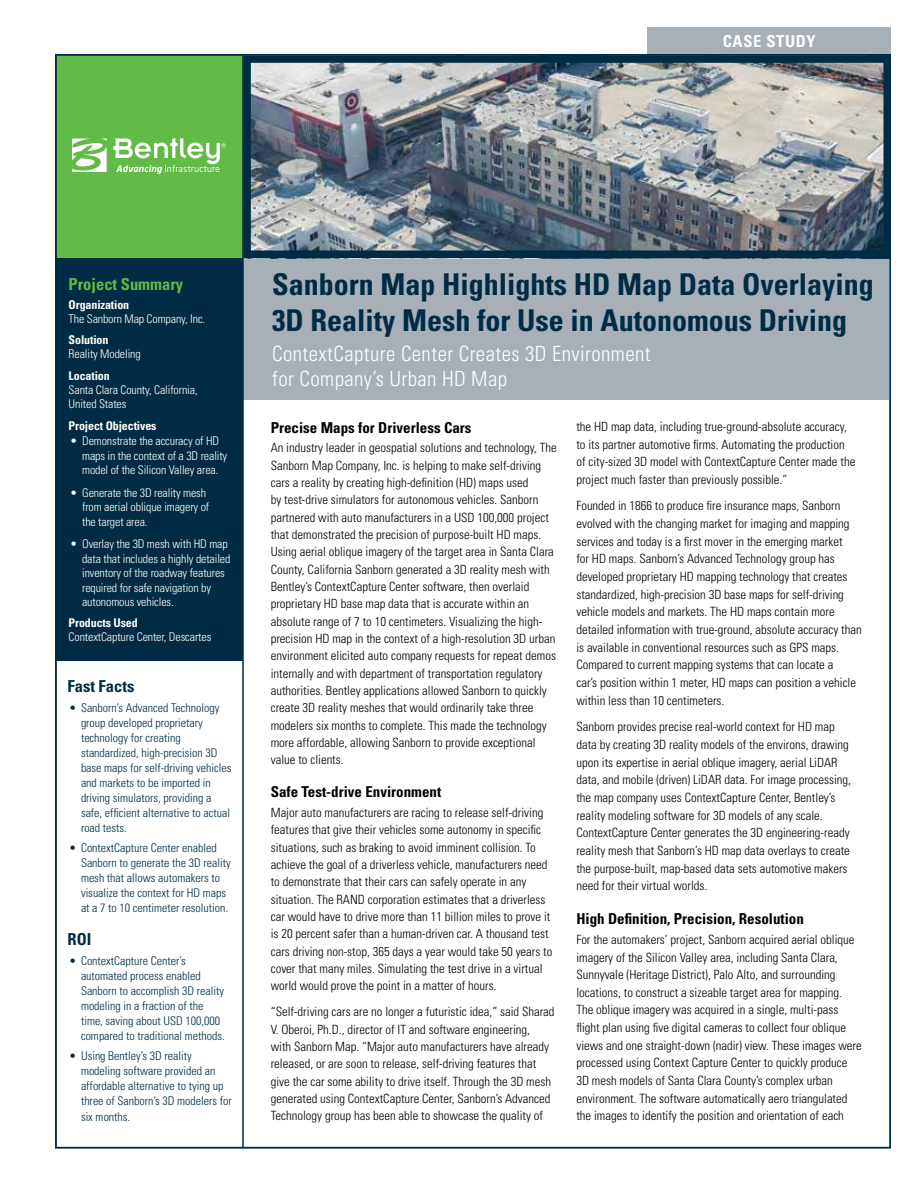
<style>
.page{position:relative;width:918px;height:1188px;background:#fff}
.page>*{position:absolute;margin:0;border:0;box-sizing:border-box;transform-origin:0 0}
.t1{font:700 condensed 30px/36px "Univers";color:#002b44}
.t2{font:300 condensed 21px/25.2px "Univers";letter-spacing:.02em;color:#fff}
.t3{font:700 condensed 16.5px "Univers";color:#62bb46}
.t4{font:700 condensed 16.5px "Univers";color:#002b44}
.t5{font:700 condensed 16.5px "Univers";letter-spacing:.04em;color:#fff}
.t6{font:700 condensed 15px "Univers";color:#000}
.t7{font:300 condensed 12.75px/17.4px "Univers";color:#000}
.t8{font:300 condensed 12px/15.1px "Univers";color:#002b44}
.t9{font:300 condensed 12px/14.4px "Univers";letter-spacing:-.01em;color:#fff}
.t10{font:700 condensed 12px "Univers";letter-spacing:-.01em;color:#fff}
</style>
<div class="page">
<div style="left:55px;top:55px;width:188px;height:204px;background:#62bb46"></div>
<svg style="left:72px;top:139px;width:35px;height:33px"></svg>
<svg style="left:113px;top:138px;width:113px;height:36px"></svg>
<div style="left:648px;top:27px;width:243px;height:27px;background:#a7afb7"></div>
<div style="left:244px;top:258px;width:647px;height:141px;background:#a7afb7"></div>
<img style="left:252px;top:64px;width:630px;height:185px">
<div style="left:243px;top:55px;width:648px;height:203px;border:8px solid #002b44"></div>
<hr style="left:242px;top:54px;width:2px;height:1094px;background:#002b44">
<div style="left:55px;top:258px;width:187px;height:402px;background:#002b44"></div>
<p class="t5" style="left:723px;top:31px;width:95px">CASE STUDY</p>
<p class="t3" style="left:69px;top:274px;width:116px">Project Summary</p>
<p class="t10" style="left:69px;top:297px;width:62px">Organization</p>
<p class="t9" style="left:69px;top:312px;width:138px">The Sanborn Map Company, Inc.</p>
<p class="t10" style="left:69px;top:332px;width:41px">Solution</p>
<p class="t9" style="left:69px;top:347px;width:74px">Reality Modeling</p>
<p class="t10" style="left:69px;top:368px;width:43px">Location</p>
<p class="t9" style="left:69px;top:383px;width:131px">Santa Clara County, California,<br>United States</p>
<p class="t10" style="left:69px;top:418px;width:89px">Project Objectives</p>
<p class="t9" style="left:82px;top:434px;width:147px;text-indent:-12px">• Demonstrate the accuracy of HD maps in the context of a 3D reality model of the Silicon Valley area.</p>
<p class="t9" style="left:82px;top:485px;width:129px;text-indent:-12px">• Generate the 3D reality mesh from aerial oblique imagery of the target area.</p>
<p class="t9" style="left:82px;top:537px;width:150px;text-indent:-12px">• Overlay the 3D mesh with HD map data that includes a highly detailed inventory of the roadway features required for safe navigation by autonomous vehicles.</p>
<p class="t10" style="left:69px;top:615px;width:71px">Products Used</p>
<p class="t9" style="left:69px;top:630px;width:144px">ContextCapture Center, Descartes</p>
<p class="t4" style="left:68px;top:676px;width:68px">Fast Facts</p>
<p class="t8" style="left:81px;top:700px;width:152px;text-indent:-12px">• Sanborn’s Advanced Technology group developed proprietary technology for creating standardized, high-precision 3D base maps for self-driving vehicles and markets to be imported in driving simulators, providing a safe, efficient alternative to actual road tests.</p>
<p class="t8" style="left:81px;top:840px;width:151px;text-indent:-12px">• ContextCapture Center enabled Sanborn to generate the 3D reality mesh that allows automakers to visualize the context for HD maps at a 7 to 10 centimeter resolution.</p>
<p class="t4" style="left:68px;top:929px;width:25px">ROI</p>
<p class="t8" style="left:81px;top:953px;width:145px;text-indent:-12px">• ContextCapture Center’s automated process enabled<br>Sanborn to accomplish 3D reality modeling in a fraction of the time, saving about USD 100,000 compared to traditional methods.</p>
<p class="t8" style="left:81px;top:1048px;width:152px;text-indent:-12px">• Using Bentley’s 3D reality modeling software provided an affordable alternative to tying up three of Sanborn’s 3D modelers for six months.</p>
<h1 class="t1" style="left:272px;top:266px;width:603px">Sanborn Map Highlights HD Map Data Overlaying<br>3D Reality Mesh for Use in Autonomous Driving</h1>
<h2 class="t2" style="left:272px;top:341px;width:380px">ContextCapture Center Creates 3D Environment for Company’s Urban HD Map</h2>
<p class="t6" style="left:271px;top:418px;width:202px">Precise Maps for Driverless Cars</p>
<p class="t7" style="left:271px;top:439px;width:288px">An industry leader in geospatial solutions and technology, The Sanborn Map Company, Inc. is helping to make self-driving cars a reality by creating high-definition (HD) maps used<br>by test-drive simulators for autonomous vehicles. Sanborn partnered with auto manufacturers in a USD 100,000 project that demonstrated the precision of purpose-built HD maps.<br>Using aerial oblique imagery of the target area in Santa Clara County, California Sanborn generated a 3D reality mesh with Bentley’s ContextCapture Center software, then overlaid proprietary HD base map data that is accurate within an absolute range of 7 to 10 centimeters. Visualizing the high&shy;precision HD map in the context of a high-resolution 3D urban environment elicited auto company requests for repeat demos internally and with department of transportation regulatory authorities. Bentley applications allowed Sanborn to quickly create 3D reality meshes that would ordinarily take three modelers six months to complete. This made the technology more affordable, allowing Sanborn to provide exceptional value to clients.</p>
<p class="t6" style="left:271px;top:783px;width:172px">Safe Test-drive Environment</p>
<p class="t7" style="left:271px;top:804px;width:283px">Major auto manufacturers are racing to release self-driving features that give their vehicles some autonomy in specific situations, such as braking to avoid imminent collision. To achieve the goal of a driverless vehicle, manufacturers need to demonstrate that their cars can safely operate in any situation. The RAND corporation estimates that a driverless car would have to drive more than 11 billion miles to prove it is 20 percent safer than a human-driven car. A thousand test cars driving non-stop, 365 days a year would take 50 years to cover that many miles. Simulating the test drive in a virtual world would prove the point in a matter of hours.</p>
<p class="t7" style="left:271px;top:1003px;width:285px">“Self-driving cars are no longer a futuristic idea,” said Sharad V. Oberoi, Ph.D., director of IT and software engineering,<br>with Sanborn Map. “Major auto manufacturers have already released, or are soon to release, self-driving features that give the car some ability to drive itself. Through the 3D mesh generated using ContextCapture Center, Sanborn’s Advanced Technology group has been able to showcase the quality of</p>
<p class="t7" style="left:576px;top:418px;width:280px">the HD map data, including true-ground-absolute accuracy, to its partner automotive firms. Automating the production of city-sized 3D model with ContextCapture Center made the project much faster than previously possible.”</p>
<p class="t7" style="left:576px;top:497px;width:287px">Founded in 1866 to produce fire insurance maps, Sanborn evolved with the changing market for imaging and mapping services and today is a first mover in the emerging market<br>for HD maps. Sanborn’s Advanced Technology group has developed proprietary HD mapping technology that creates standardized, high-precision 3D base maps for self-driving vehicle models and markets. The HD maps contain more detailed information with true-ground, absolute accuracy than is available in conventional resources such as GPS maps.<br>Compared to current mapping systems that can locate a<br>car’s position within 1 meter, HD maps can position a vehicle within less than 10 centimeters.</p>
<p class="t7" style="left:576px;top:718px;width:276px">Sanborn provides precise real-world context for HD map data by creating 3D reality models of the environs, drawing upon its expertise in aerial oblique imagery, aerial LiDAR data, and mobile (driven) LiDAR data. For image processing, the map company uses ContextCapture Center, Bentley’s reality modeling software for 3D models of any scale.<br>ContextCapture Center generates the 3D engineering-ready reality mesh that Sanborn’s HD map data overlays to create the purpose-built, map-based data sets automotive makers need for their virtual worlds.</p>
<p class="t6" style="left:576px;top:909px;width:229px">High Definition, Precision, Resolution</p>
<p class="t7" style="left:576px;top:931px;width:287px">For the automakers’ project, Sanborn acquired aerial oblique imagery of the Silicon Valley area, including Santa Clara, Sunnyvale (Heritage District), Palo Alto, and surrounding locations, to construct a sizeable target area for mapping.<br>The oblique imagery was acquired in a single, multi-pass flight plan using five digital cameras to collect four oblique views and one straight-down (nadir) view. These images were processed using Context Capture Center to quickly produce 3D mesh models of Santa Clara County’s complex urban environment. The software automatically aero triangulated the images to identify the position and orientation of each</p>
</div>
